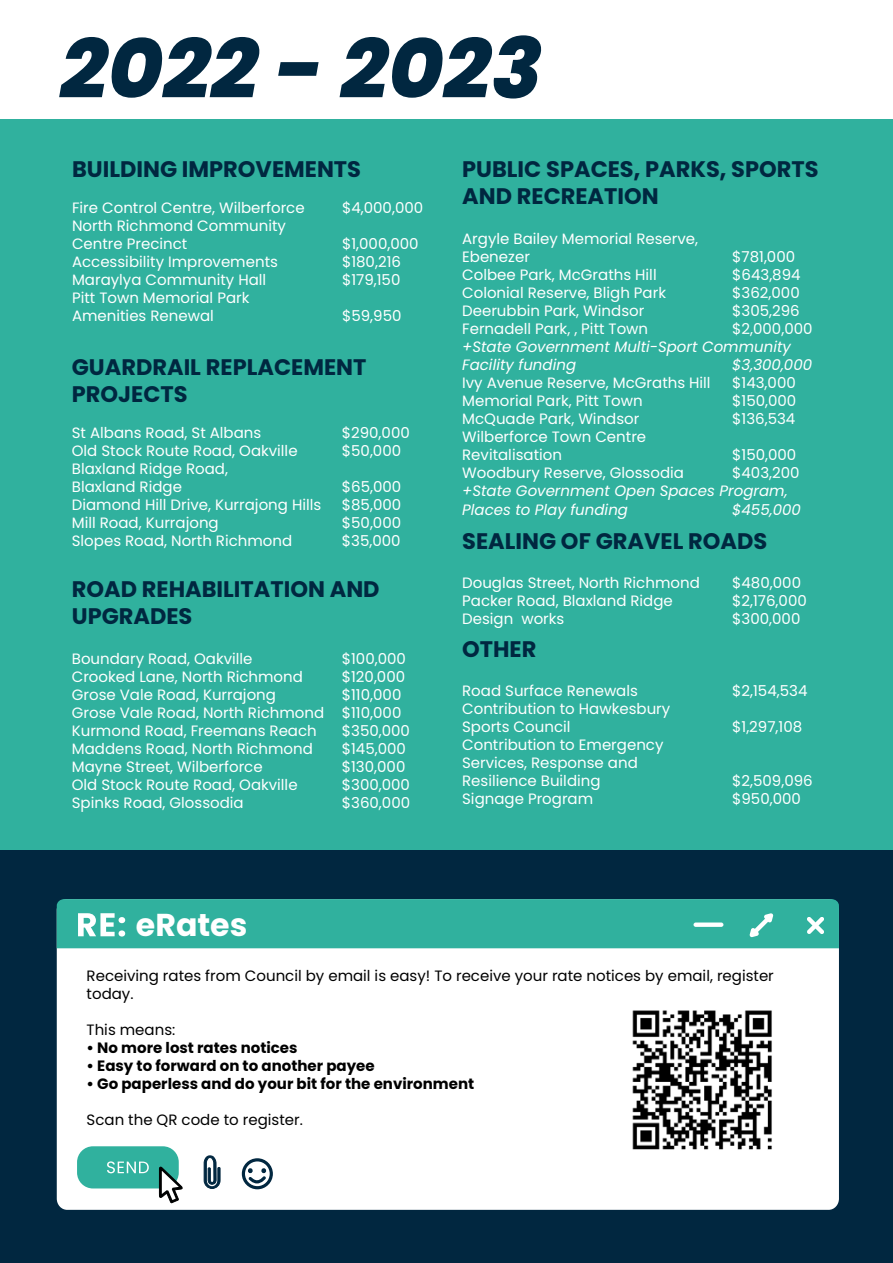
<style>
.page{position:relative;width:893px;height:1263px;background:#fff}
.page>*{position:absolute;margin:0;border:0;box-sizing:border-box;transform-origin:0 0}
.t1{font:italic 800 83.85px "Poppins";color:#012740}
.t2{font:700 31.65px "Poppins";color:#fff}
.t3{font:700 22.5px/27px "Poppins";color:#002740}
.t4{font:15px "Poppins";color:#fff}
.t5{font:italic 15px/19.5px "Poppins";color:#fff}
.t6{font:15px/18px "Poppins";color:#000}
.t7{font:700 15px "Poppins";color:#000}
</style>
<div class="page">
<div style="left:0;top:119px;width:893px;height:740px;background:#30b19e"></div>
<div style="left:0;top:850px;width:893px;height:413px;background:#012740"></div>
<div style="left:57px;top:899px;width:782px;height:311px;background:#fff;border-radius:11px"></div>
<div style="left:57px;top:899px;width:782px;height:49px;background:#30b19e"></div>
<div style="left:77px;top:1146px;width:102px;height:42px;background:#30b19e;border-radius:16px"></div>
<svg style="left:204px;top:1155px;width:16px;height:55px"></svg>
<svg style="left:241px;top:1158px;width:32px;height:32px"></svg>
<svg style="left:107px;top:1161px;width:42px;height:12px"></svg>
<svg style="left:159px;top:1165px;width:24px;height:38px"></svg>
<img style="left:632px;top:1010px;width:140px;height:140px">
<p class="t1" style="left:60px;top:20px;width:484px">2022 - 2023</p>
<p class="t3" style="left:72px;top:156px;width:291px">BUILDING IMPROVEMENTS</p>
<p class="t4" style="left:72px;top:199px;width:234px">Fire Control Centre, Wilberforce</p>
<p class="t4" style="left:342px;top:199px;width:83px">$4,000,000</p>
<p class="t4" style="left:72px;top:217px;width:215px">North Richmond Community</p>
<p class="t4" style="left:72px;top:235px;width:117px">Centre Precinct</p>
<p class="t4" style="left:342px;top:235px;width:78px">$1,000,000</p>
<p class="t4" style="left:72px;top:253px;width:207px">Accessibility Improvements</p>
<p class="t4" style="left:342px;top:253px;width:60px">$180,216</p>
<p class="t4" style="left:72px;top:271px;width:196px">Maraylya Community Hall</p>
<p class="t4" style="left:342px;top:271px;width:60px">$179,150</p>
<p class="t4" style="left:72px;top:289px;width:179px">Pitt Town Memorial Park</p>
<p class="t4" style="left:72px;top:307px;width:143px">Amenities Renewal</p>
<p class="t4" style="left:342px;top:307px;width:61px">$59,950</p>
<p class="t3" style="left:72px;top:353px;width:296px">GUARDRAIL REPLACEMENT<br>PROJECTS</p>
<p class="t4" style="left:72px;top:424px;width:191px">St Albans Road, St Albans</p>
<p class="t4" style="left:342px;top:424px;width:70px">$290,000</p>
<p class="t4" style="left:72px;top:442px;width:227px">Old Stock Route Road, Oakville</p>
<p class="t4" style="left:342px;top:442px;width:61px">$50,000</p>
<p class="t4" style="left:72px;top:460px;width:158px">Blaxland Ridge Road,</p>
<p class="t4" style="left:72px;top:478px;width:112px">Blaxland Ridge</p>
<p class="t4" style="left:342px;top:478px;width:61px">$65,000</p>
<p class="t4" style="left:72px;top:496px;width:251px">Diamond Hill Drive, Kurrajong Hills</p>
<p class="t4" style="left:342px;top:496px;width:61px">$85,000</p>
<p class="t4" style="left:72px;top:514px;width:148px">Mill Road, Kurrajong</p>
<p class="t4" style="left:342px;top:514px;width:61px">$50,000</p>
<p class="t4" style="left:72px;top:532px;width:222px">Slopes Road, North Richmond</p>
<p class="t4" style="left:342px;top:532px;width:60px">$35,000</p>
<p class="t3" style="left:72px;top:576px;width:309px">ROAD REHABILITATION AND</p>
<p class="t3" style="left:72px;top:603px;width:122px">UPGRADES</p>
<p class="t4" style="left:72px;top:649px;width:182px">Boundary Road, Oakville</p>
<p class="t4" style="left:342px;top:649px;width:66px">$100,000</p>
<p class="t4" style="left:72px;top:667px;width:233px">Crooked Lane, North Richmond</p>
<p class="t4" style="left:342px;top:667px;width:65px">$120,000</p>
<p class="t4" style="left:72px;top:685px;width:206px">Grose Vale Road, Kurrajong</p>
<p class="t4" style="left:342px;top:685px;width:61px">$110,000</p>
<p class="t4" style="left:72px;top:703px;width:331px">Grose Vale Road, North Richmond $110,000</p>
<p class="t4" style="left:72px;top:721px;width:246px">Kurmond Road, Freemans Reach</p>
<p class="t4" style="left:342px;top:721px;width:70px">$350,000</p>
<p class="t4" style="left:72px;top:739px;width:243px">Maddens Road, North Richmond</p>
<p class="t4" style="left:342px;top:739px;width:66px">$145,000</p>
<p class="t4" style="left:72px;top:757px;width:192px">Mayne Street, Wilberforce</p>
<p class="t4" style="left:342px;top:757px;width:65px">$130,000</p>
<p class="t4" style="left:72px;top:775px;width:227px">Old Stock Route Road, Oakville</p>
<p class="t4" style="left:342px;top:775px;width:70px">$300,000</p>
<p class="t4" style="left:72px;top:793px;width:173px">Spinks Road, Glossodia</p>
<p class="t4" style="left:342px;top:793px;width:70px">$360,000</p>
<p class="t3" style="left:462px;top:156px;width:358px">PUBLIC SPACES, PARKS, SPORTS<br>AND RECREATION</p>
<p class="t4" style="left:462px;top:230px;width:237px">Argyle Bailey Memorial Reserve,</p>
<p class="t4" style="left:462px;top:248px;width:69px">Ebenezer</p>
<p class="t4" style="left:732px;top:248px;width:65px">$781,000</p>
<p class="t4" style="left:462px;top:266px;width:196px">Colbee Park, McGraths Hill</p>
<p class="t4" style="left:732px;top:266px;width:70px">$643,894</p>
<p class="t4" style="left:462px;top:284px;width:205px">Colonial Reserve, Bligh Park</p>
<p class="t4" style="left:732px;top:284px;width:69px">$362,000</p>
<p class="t4" style="left:462px;top:302px;width:184px">Deerubbin Park, Windsor</p>
<p class="t4" style="left:732px;top:302px;width:69px">$305,296</p>
<p class="t4" style="left:462px;top:320px;width:188px">Fernadell Park, , Pitt Town</p>
<p class="t4" style="left:732px;top:320px;width:82px">$2,000,000</p>
<p class="t5" style="left:462px;top:337px;width:330px">+State Government Multi-Sport Community</p>
<p class="t5" style="left:462px;top:355px;width:115px">Facility funding</p>
<p class="t5" style="left:732px;top:355px;width:82px">$3,300,000</p>
<p class="t4" style="left:462px;top:374px;width:250px">Ivy Avenue Reserve, McGraths Hill</p>
<p class="t4" style="left:732px;top:374px;width:65px">$143,000</p>
<p class="t4" style="left:462px;top:392px;width:182px">Memorial Park, Pitt Town</p>
<p class="t4" style="left:732px;top:392px;width:66px">$150,000</p>
<p class="t4" style="left:462px;top:410px;width:179px">McQuade Park, Windsor</p>
<p class="t4" style="left:732px;top:410px;width:65px">$136,534</p>
<p class="t4" style="left:462px;top:428px;width:186px">Wilberforce Town Centre</p>
<p class="t4" style="left:462px;top:446px;width:101px">Revitalisation</p>
<p class="t4" style="left:732px;top:446px;width:66px">$150,000</p>
<p class="t4" style="left:462px;top:464px;width:223px">Woodbury Reserve, Glossodia</p>
<p class="t4" style="left:732px;top:464px;width:69px">$403,200</p>
<p class="t5" style="left:462px;top:481px;width:327px">+State Government Open Spaces Program,<br>Places to Play funding</p>
<p class="t5" style="left:732px;top:500px;width:70px">$455,000</p>
<p class="t3" style="left:462px;top:527px;width:307px">SEALING OF GRAVEL ROADS</p>
<p class="t4" style="left:462px;top:574px;width:239px">Douglas Street, North Richmond</p>
<p class="t4" style="left:732px;top:574px;width:70px">$480,000</p>
<p class="t4" style="left:462px;top:592px;width:212px">Packer Road, Blaxland Ridge</p>
<p class="t4" style="left:732px;top:592px;width:76px">$2,176,000</p>
<p class="t4" style="left:462px;top:610px;width:104px">Design works</p>
<p class="t4" style="left:732px;top:610px;width:70px">$300,000</p>
<p class="t3" style="left:462px;top:635px;width:76px">OTHER</p>
<p class="t4" style="left:462px;top:682px;width:177px">Road Surface Renewals</p>
<p class="t4" style="left:732px;top:682px;width:77px">$2,154,534</p>
<p class="t4" style="left:462px;top:700px;width:210px">Contribution to Hawkesbury</p>
<p class="t4" style="left:462px;top:718px;width:110px">Sports Council</p>
<p class="t4" style="left:732px;top:718px;width:72px">$1,297,108</p>
<p class="t4" style="left:462px;top:736px;width:203px">Contribution to Emergency</p>
<p class="t4" style="left:462px;top:754px;width:177px">Services, Response and</p>
<p class="t4" style="left:462px;top:772px;width:140px">Resilience Building</p>
<p class="t4" style="left:732px;top:772px;width:82px">$2,509,096</p>
<p class="t4" style="left:462px;top:790px;width:133px">Signage Program</p>
<p class="t4" style="left:732px;top:790px;width:70px">$950,000</p>
<p class="t2" style="left:136px;top:907px;width:113px">eRates</p>
<p class="t6" style="left:87px;top:966px;width:689px">Receiving rates from Council by email is easy! To receive your rate notices by email, register today.</p>
<p class="t6" style="left:87px;top:1020px;width:90px">This means:</p>
<p class="t7" style="left:87px;top:1039px;width:212px">• No more lost rates notices</p>
<p class="t7" style="left:87px;top:1057px;width:290px">• Easy to forward on to another payee</p>
<p class="t7" style="left:87px;top:1075px;width:389px">• Go paperless and do your bit for the environment</p>
<p class="t6" style="left:87px;top:1110px;width:218px">Scan the QR code to register.</p>
</div>
